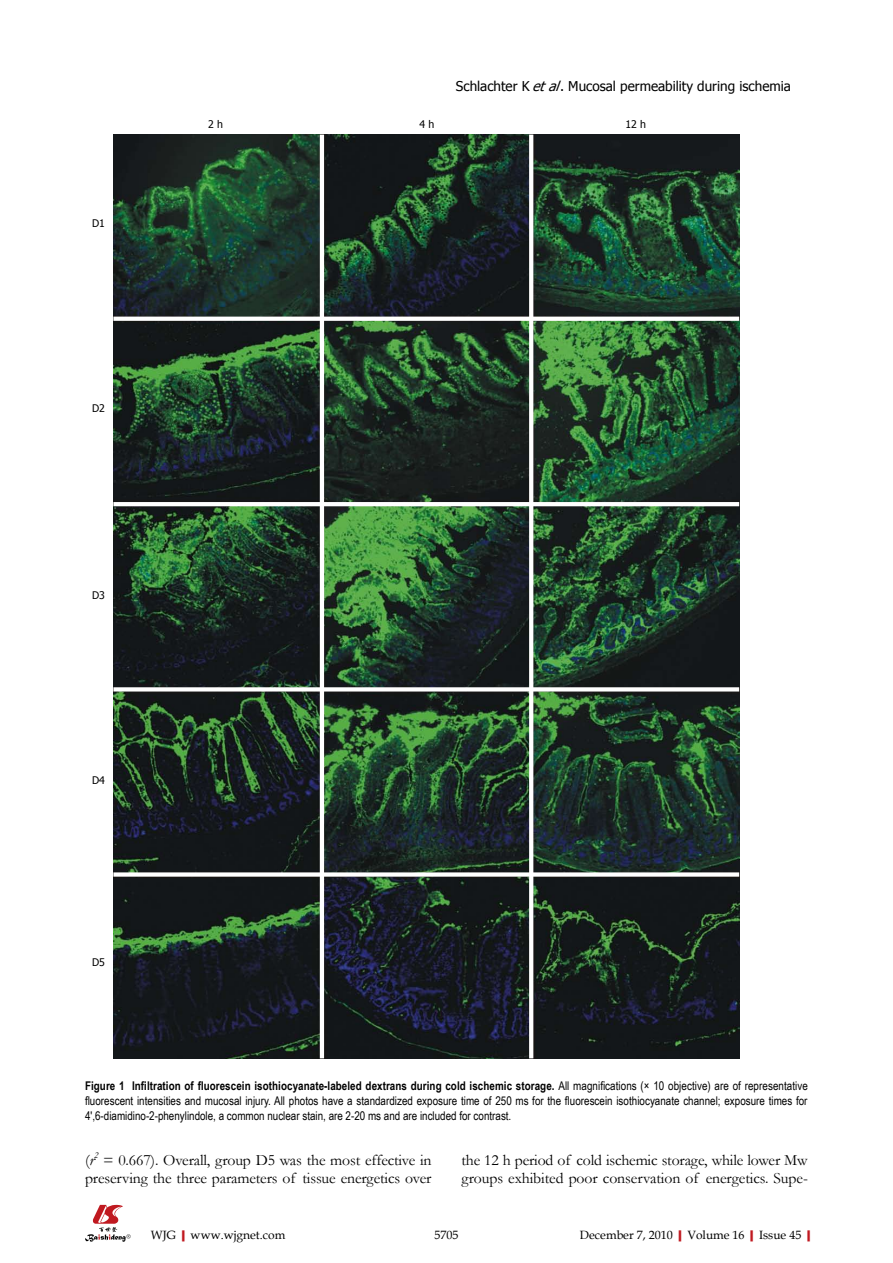
<style>
.page{position:relative;width:893px;height:1263px;background:#fff}
.page>*{position:absolute;margin:0;border:0;box-sizing:border-box;transform-origin:0 0}
.t1{font:15.75px/18px "Garamond";letter-spacing:-.01em;color:#000;text-align:right}
.t2{font:13.5px "Tahoma";color:#000}
.t3{font:12px/15px "Arial Narrow";color:#000;text-align:justify}
.t4{font:12px "Book Antiqua";color:#000}
.t5{font:10.5px "Tahoma";color:#000}
.t6{font:italic 9.15px "Garamond";color:#000}
.s1{font-style:italic}
.s2{font-weight:700}
.s3{font-weight:700;color:#c01920}
</style>
<div class="page">
<svg style="left:85px;top:1205px;width:46px;height:37px"></svg>
<img style="left:114px;top:135px;width:625px;height:923px">
<hr style="left:320px;top:135px;width:4px;height:923px;background:#fff">
<svg style="left:113px;top:317px;width:626px;height:4px"></svg>
<svg style="left:529px;top:135px;width:4px;height:923px"></svg>
<hr style="left:113px;top:502px;width:626px;height:4px;background:#fff">
<svg style="left:113px;top:687px;width:626px;height:4px"></svg>
<div style="left:113px;top:872px;width:626px;height:5px;background:#fff"></div>
<p class="t2" style="left:456px;top:77px;width:337px">Schlachter K <span class="s1">etal</span>. Mucosal permeability during ischemia</p>
<p class="t5" style="left:92px;top:216px;width:14px">D1</p>
<p class="t5" style="left:92px;top:401px;width:14px">D2</p>
<p class="t5" style="left:92px;top:588px;width:14px">D3</p>
<p class="t5" style="left:92px;top:773px;width:14px">D4</p>
<p class="t5" style="left:92px;top:955px;width:14px">D5</p>
<p class="t5" style="left:208px;top:117px;width:16px">2 h</p>
<p class="t5" style="left:419px;top:117px;width:16px">4 h</p>
<p class="t5" style="left:625px;top:117px;width:22px">12 h</p>
<p class="t3" style="left:85px;top:1078px;width:724px"><span class="s2">Figure 1 Infiltration of fluorescein isothiocyanate-labeled dextrans during cold ischemic storage.</span> All magnifications (× 10 objective) are of representative fluorescent intensities and mucosal injury. All photos have a standardized exposure time of 250 ms for the fluorescein isothiocyanate channel; exposure times for 4',6-diamidino-2-phenylindole, a common nuclear stain, are 2-20 ms and are included for contrast.</p>
<p class="t6" style="left:94px;top:1148px;width:6px">2</p>
<h1 class="t1" style="left:85px;top:1151px;width:348px">= 0.667). Overall, group D5 was the most effective in preserving the three parameters of tissue energetics over</h1>
<h1 class="t1" style="left:461px;top:1151px;width:348px;text-align:left">the 12 h period of cold ischemic storage, while lower Mw groups exhibited poor conservation of energetics. Supe-</h1>
<h1 class="t1" style="left:85px;top:1151px;width:11px">(<span class="s1">r</span></h1>
<p class="t4" style="left:151px;top:1226px;width:136px">WJG<span class="s3">|</span>www.wjgnet.com</p>
<p class="t4" style="left:434px;top:1226px;width:25px">5705</p>
<p class="t4" style="left:580px;top:1226px;width:237px">December 7, 2010<span class="s3">|</span>Volume 16<span class="s3">|</span>Issue 45<span class="s3">|</span></p>
</div>
